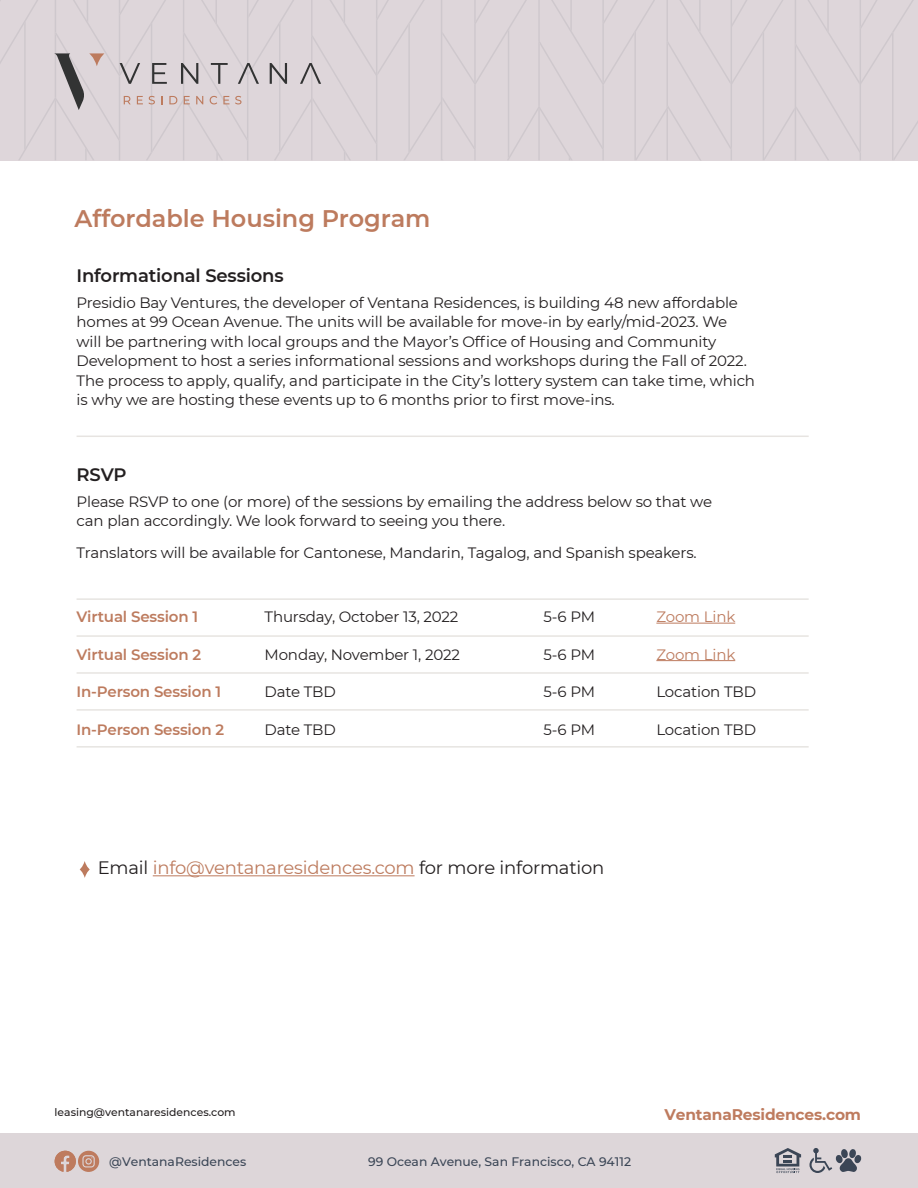
<style>
.page{position:relative;width:918px;height:1188px;background:#fff}
.page>*{position:absolute;margin:0;border:0;box-sizing:border-box;transform-origin:0 0}
.t1{font:600 24px "Montserrat";color:#bd7b5e}
.t2{font:18px "Montserrat";letter-spacing:-.01em;color:#bd7b5e}
.t3{font:600 18px "Montserrat";letter-spacing:-.01em;color:#231f20}
.t4{font:700 15.45px "Montserrat";letter-spacing:-.01em;color:#be7b5e}
.t5{font:15px/19.5px "Montserrat";letter-spacing:-.01em;color:#231f20}
.t6{font:600 15px "Montserrat";letter-spacing:-.01em;color:#bd7b5e}
.t7{font:15px "Montserrat";letter-spacing:-.01em;color:#bd7b5e}
.t8{font:500 12.3px "Montserrat";color:#3b4656}
.t9{font:500 10.8px "Montserrat";color:#231f20}
.s1{color:#231f20}
</style>
<div class="page">
<hr style="left:153px;top:875px;width:262px;height:1px;background:#bd7b5e">
<hr style="left:656px;top:623px;width:79px;height:1px;background:#bd7b5e">
<hr style="left:656px;top:660px;width:79px;height:1px;background:#bd7b5e">
<svg style="left:80px;top:861px;width:10px;height:17px"></svg>
<hr style="left:77px;top:436px;width:732px;height:1px;background:#e7e4e1">
<hr style="left:77px;top:635px;width:732px;height:2px;background:#e7e4e1">
<hr style="left:77px;top:672px;width:732px;height:2px;background:#e7e4e1">
<hr style="left:77px;top:709px;width:732px;height:2px;background:#e7e4e1">
<hr style="left:77px;top:746px;width:732px;height:2px;background:#e7e4e1">
<hr style="left:77px;top:598px;width:732px;height:2px;background:#e7e4e1">
<div style="left:0;top:1133px;width:918px;height:55px;background:#ddd6d9"></div>
<svg style="left:775px;top:1148px;width:26px;height:25px"></svg>
<svg style="left:809px;top:1148px;width:52px;height:25px"></svg>
<svg style="left:55px;top:1151px;width:44px;height:21px"></svg>
<div style="left:0;top:0;width:918px;height:161px;background:#ded6da"></div>
<h1 class="t1" style="left:75px;top:202px;width:357px">Affordable Housing Program</h1>
<p class="t3" style="left:77px;top:263px;width:209px">Informational Sessions</p>
<p class="t5" style="left:77px;top:292px;width:680px">Presidio Bay Ventures, the developer of Ventana Residences, is building 48 new affordable homes at 99 Ocean Avenue. The units will be available for move-in by early/mid-2023. We will be partnering with local groups and the Mayor’s Office of Housing and Community Development to host a series informational sessions and workshops during the Fall of 2022.<br>The process to apply, qualify, and participate in the City’s lottery system can take time, which is why we are hosting these events up to 6 months prior to first move-ins.</p>
<p class="t3" style="left:77px;top:462px;width:51px">RSVP</p>
<p class="t5" style="left:77px;top:491px;width:637px">Please RSVP to one (or more) of the sessions by emailing the address below so that we can plan accordingly. We look forward to seeing you there.</p>
<p class="t5" style="left:77px;top:542px;width:622px">Translators will be available for Cantonese, Mandarin, Tagalog, and Spanish speakers.</p>
<p class="t6" style="left:77px;top:606px;width:123px">Virtual Session 1</p>
<p class="t5" style="left:265px;top:606px;width:195px">Thursday, October 13, 2022</p>
<p class="t5" style="left:544px;top:606px;width:53px">5-6 PM</p>
<p class="t7" style="left:656px;top:606px;width:81px">Zoom Link</p>
<p class="t6" style="left:77px;top:644px;width:126px">Virtual Session 2</p>
<p class="t5" style="left:265px;top:644px;width:197px">Monday, November 1, 2022</p>
<p class="t5" style="left:544px;top:644px;width:53px">5-6 PM</p>
<p class="t7" style="left:656px;top:644px;width:81px">Zoom Link</p>
<p class="t6" style="left:77px;top:681px;width:146px">In-Person Session 1</p>
<p class="t5" style="left:265px;top:681px;width:73px">Date TBD</p>
<p class="t5" style="left:544px;top:681px;width:53px">5-6 PM</p>
<p class="t5" style="left:656px;top:681px;width:101px">Location TBD</p>
<p class="t6" style="left:77px;top:719px;width:149px">In-Person Session 2</p>
<p class="t5" style="left:265px;top:719px;width:73px">Date TBD</p>
<p class="t5" style="left:544px;top:719px;width:53px">5-6 PM</p>
<p class="t5" style="left:656px;top:719px;width:101px">Location TBD</p>
<p class="t2" style="left:98px;top:856px;width:508px"><span class="s1">Email</span> info@ventanaresidences.com <span class="s1">for more information</span></p>
<p class="t9" style="left:55px;top:1105px;width:183px">leasing@ventanaresidences.com</p>
<p class="t4" style="left:665px;top:1103px;width:198px">VentanaResidences.com</p>
<p class="t8" style="left:109px;top:1153px;width:139px">@VentanaResidences</p>
<p class="t8" style="left:368px;top:1153px;width:264px">99 Ocean Avenue, San Francisco, CA 94112</p>
</div>
